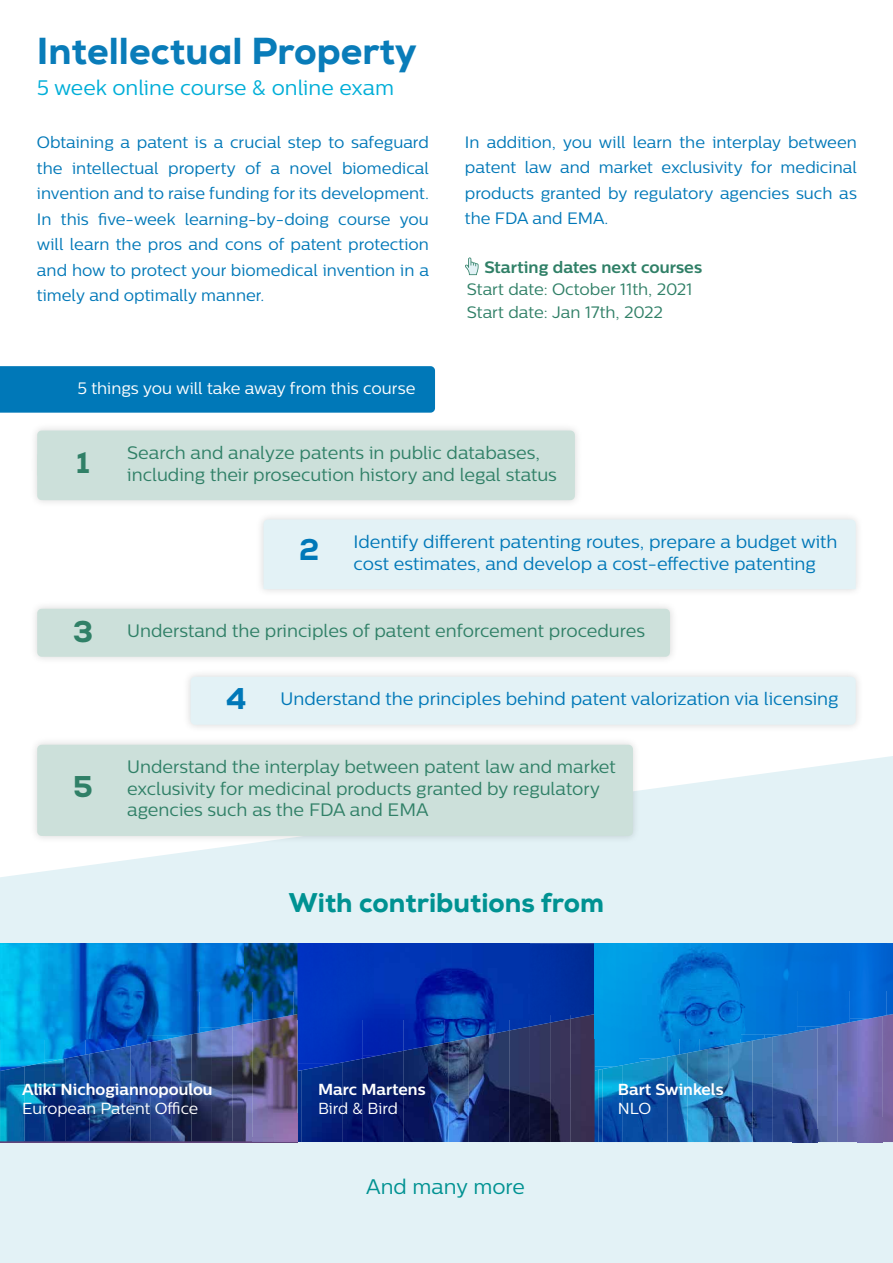
<style>
.page{position:relative;width:893px;height:1263px;background:#fff}
.page>*{position:absolute;margin:0;border:0;box-sizing:border-box;transform-origin:0 0}
.t1{font:800 37.5px "Nexa";color:#097cb9}
.t2{font:800 30px "Nexa";color:#308067}
.t3{font:800 27px "Nexa";color:#009292}
.t4{font:21px "Centrale Sans";color:#00aed8}
.t5{font:21px "Centrale Sans";color:#009292}
.t6{font:18px/21.6px "Centrale Sans";color:#308067}
.t7{font:18px/21.6px "Centrale Sans";color:#0078b8}
.t8{font:16.5px/25.5px "Centrale Sans";color:#0078b8;text-align:justify}
.t9{font:16.5px/22.5px "Centrale Sans";color:#308067}
.t10{font:16.5px "Centrale Sans";color:#fff}
.t11{font:700 16.5px "Centrale Sans";color:#308067}
.t12{font:700 15.9px "Centrale Sans";color:#fff}
.t13{font:15.9px "Centrale Sans";color:#fff}
.s1{font-family:"Nexa";font-weight:800;font-size:30px}
</style>
<div class="page">
<div style="left:0;top:756px;width:893px;height:507px;background:#e3f2f6"></div>
<div style="left:571px;top:1015px;width:24px;height:127px;background:#3a3153"></div>
<img style="left:550px;top:1023px;width:21px;height:119px">
<img style="left:530px;top:1026px;width:20px;height:116px">
<img style="left:509px;top:1030px;width:21px;height:112px">
<img style="left:489px;top:1034px;width:20px;height:108px">
<img style="left:469px;top:1039px;width:20px;height:103px">
<img style="left:448px;top:1039px;width:21px;height:103px">
<img style="left:428px;top:1043px;width:20px;height:99px">
<img style="left:404px;top:1047px;width:24px;height:95px">
<img style="left:383px;top:1055px;width:21px;height:87px">
<img style="left:363px;top:1055px;width:20px;height:87px">
<img style="left:342px;top:1063px;width:21px;height:79px">
<img style="left:322px;top:1063px;width:20px;height:79px">
<img style="left:302px;top:1071px;width:20px;height:71px">
<img style="left:298px;top:1071px;width:4px;height:71px">
<img style="left:298px;top:943px;width:232px;height:76px">
<img style="left:530px;top:943px;width:65px;height:72px">
<img style="left:530px;top:1015px;width:20px;height:11px">
<img style="left:550px;top:1015px;width:21px;height:8px">
<img style="left:570px;top:1015px;width:20px;height:4px">
<img style="left:298px;top:1019px;width:65px;height:44px">
<img style="left:363px;top:1019px;width:41px;height:36px">
<img style="left:403px;top:1019px;width:41px;height:28px">
<img style="left:444px;top:1019px;width:45px;height:20px">
<img style="left:489px;top:1019px;width:20px;height:15px">
<img style="left:509px;top:1019px;width:21px;height:11px">
<img style="left:444px;top:1039px;width:21px;height:4px">
<img style="left:403px;top:1047px;width:20px;height:4px">
<img style="left:363px;top:1055px;width:18px;height:3px">
<img style="left:298px;top:1063px;width:24px;height:8px">
<img style="left:322px;top:1063px;width:17px;height:3px">
<div style="left:0;top:366px;width:435px;height:47px;background:#0078b8"></div>
<div style="left:29px;top:422px;width:554px;height:86px;background:#000;opacity:.15"></div>
<div style="left:37px;top:430px;width:538px;height:48px;background:#cce0da;border-radius:4px"></div>
<div style="left:37px;top:452px;width:538px;height:48px;background:#cce0da;border-radius:4px"></div>
<div style="left:255px;top:511px;width:609px;height:86px;background:#000;opacity:.15"></div>
<div style="left:264px;top:519px;width:592px;height:70px;background:#e3f2f6"></div>
<div style="left:29px;top:600px;width:649px;height:65px;background:#000;opacity:.15"></div>
<div style="left:37px;top:609px;width:633px;height:48px;background:#cce0da;border-radius:4px"></div>
<div style="left:182px;top:668px;width:682px;height:65px;background:#000;opacity:.15"></div>
<div style="left:191px;top:677px;width:665px;height:48px;background:#e3f2f6;border-radius:4px"></div>
<div style="left:29px;top:736px;width:612px;height:108px;background:#000;opacity:.15"></div>
<div style="left:37px;top:745px;width:596px;height:91px;background:#cce0da;border-radius:4px"></div>
<svg style="left:0;top:1141px;width:297px;height:1px"></svg>
<img style="left:273px;top:1015px;width:24px;height:126px">
<img style="left:253px;top:1019px;width:20px;height:122px">
<img style="left:232px;top:1027px;width:21px;height:114px">
<img style="left:212px;top:1027px;width:20px;height:114px">
<img style="left:192px;top:1033px;width:20px;height:108px">
<img style="left:171px;top:1035px;width:21px;height:106px">
<img style="left:151px;top:1039px;width:20px;height:102px">
<img style="left:130px;top:1043px;width:21px;height:98px">
<img style="left:110px;top:1047px;width:20px;height:94px">
<img style="left:90px;top:1051px;width:20px;height:90px">
<img style="left:65px;top:1055px;width:25px;height:86px">
<img style="left:45px;top:1059px;width:20px;height:82px">
<img style="left:24px;top:1067px;width:21px;height:74px">
<img style="left:4px;top:1067px;width:20px;height:74px">
<img style="left:0;top:1071px;width:4px;height:70px">
<img style="left:0;top:943px;width:293px;height:48px">
<img style="left:293px;top:943px;width:4px;height:72px">
<img style="left:0;top:991px;width:147px;height:48px">
<img style="left:147px;top:991px;width:53px;height:44px">
<img style="left:200px;top:991px;width:53px;height:36px">
<img style="left:253px;top:991px;width:40px;height:28px">
<img style="left:253px;top:1019px;width:18px;height:4px">
<svg style="left:200px;top:1027px;width:12px;height:6px"></svg>
<img style="left:212px;top:1027px;width:17px;height:3px">
<img style="left:147px;top:1035px;width:20px;height:8px">
<img style="left:167px;top:1035px;width:21px;height:4px">
<img style="left:0;top:1039px;width:45px;height:28px">
<img style="left:45px;top:1039px;width:41px;height:20px">
<img style="left:86px;top:1039px;width:20px;height:16px">
<img style="left:106px;top:1039px;width:20px;height:12px">
<img style="left:126px;top:1039px;width:21px;height:8px">
<img style="left:45px;top:1059px;width:18px;height:3px">
<img style="left:0;top:1067px;width:21px;height:4px">
<img style="left:595px;top:1070px;width:7px;height:72px">
<img style="left:882px;top:1015px;width:11px;height:127px">
<img style="left:858px;top:1019px;width:24px;height:123px">
<img style="left:838px;top:1022px;width:20px;height:120px">
<img style="left:817px;top:1027px;width:21px;height:115px">
<img style="left:793px;top:1031px;width:24px;height:111px">
<img style="left:773px;top:1035px;width:20px;height:107px">
<img style="left:752px;top:1038px;width:21px;height:104px">
<img style="left:728px;top:1043px;width:24px;height:99px">
<img style="left:708px;top:1046px;width:20px;height:96px">
<img style="left:688px;top:1050px;width:20px;height:92px">
<img style="left:667px;top:1054px;width:21px;height:88px">
<img style="left:643px;top:1059px;width:24px;height:83px">
<img style="left:623px;top:1062px;width:20px;height:80px">
<img style="left:602px;top:1067px;width:21px;height:75px">
<img style="left:595px;top:943px;width:291px;height:48px">
<img style="left:886px;top:943px;width:7px;height:72px">
<img style="left:595px;top:991px;width:145px;height:48px">
<img style="left:740px;top:991px;width:57px;height:44px">
<img style="left:797px;top:991px;width:53px;height:36px">
<img style="left:850px;top:991px;width:36px;height:28px">
<img style="left:850px;top:1019px;width:19px;height:3px">
<svg style="left:797px;top:1027px;width:8px;height:5px"></svg>
<img style="left:805px;top:1027px;width:21px;height:4px">
<img style="left:740px;top:1035px;width:25px;height:8px">
<img style="left:765px;top:1035px;width:19px;height:3px">
<img style="left:595px;top:1039px;width:44px;height:28px">
<img style="left:639px;top:1039px;width:41px;height:20px">
<img style="left:679px;top:1039px;width:21px;height:15px">
<img style="left:700px;top:1039px;width:24px;height:11px">
<img style="left:724px;top:1039px;width:16px;height:7px">
<img style="left:639px;top:1058px;width:18px;height:4px">
<img style="left:595px;top:1066px;width:20px;height:4px">
<svg style="left:465px;top:257px;width:14px;height:18px"></svg>
<h1 class="t1" style="left:37px;top:27px;width:381px">Intellectual Property</h1>
<p class="t4" style="left:37px;top:76px;width:359px">5 week online course &amp; online exam</p>
<p class="t8" style="left:37px;top:129px;width:393px">Obtaining a patent is a crucial step to safeguard the intellectual property of a novel biomedical invention and to raise funding for its development.<br>In this five-week learning-by-doing course you will learn the pros and cons of patent protection and how to protect your biomedical invention in a timely and optimally manner.</p>
<p class="t8" style="left:465px;top:129px;width:393px">In addition, you will learn the interplay between patent law and market exclusivity for medicinal products granted by regulatory agencies such as the FDA and EMA.</p>
<p class="t11" style="left:484px;top:257px;width:219px">Starting dates next courses</p>
<p class="t9" style="left:467px;top:278px;width:227px">Start date: October 11th, 2021<br>Start date: Jan 17th, 2022</p>
<p class="t10" style="left:77px;top:378px;width:339px">5 things you will take away from this course</p>
<h2 class="t2" style="left:76px;top:443px;width:15px">1</h2>
<p class="t6" style="left:127px;top:442px;width:431px">Search and analyze patents in public databases, including their prosecution history and legal status</p>
<p class="t7" style="left:299px;top:531px;width:540px;text-indent:54px">Identify different patenting routes, prepare a budget with<br><sup>2</sup> cost estimates, and develop a cost-effective patenting</p>
<p class="t6" style="left:73px;top:620px;width:574px"><span class="s1">3</span> Understand the principles of patent enforcement procedures</p>
<h2 class="t2" style="left:73px;top:768px;width:21px">5</h2>
<p class="t7" style="left:226px;top:688px;width:614px"><span class="s1">4</span> Understand the principles behind patent valorization via licensing</p>
<p class="t6" style="left:127px;top:756px;width:490px">Understand the interplay between patent law and market exclusivity for medicinal products granted by regulatory agencies such as the FDA and EMA</p>
<h3 class="t3" style="left:289px;top:885px;width:317px">With contributions from</h3>
<p class="t12" style="left:22px;top:1080px;width:192px">Aliki Nichogiannopoulou</p>
<p class="t13" style="left:22px;top:1099px;width:178px">European Patent Office</p>
<p class="t12" style="left:318px;top:1080px;width:109px">Marc Martens</p>
<p class="t13" style="left:318px;top:1099px;width:81px">Bird &amp; Bird</p>
<p class="t5" style="left:366px;top:1174px;width:160px">And many more</p>
<p class="t12" style="left:618px;top:1080px;width:107px">Bart Swinkels</p>
<p class="t13" style="left:618px;top:1099px;width:35px">NLO</p>
</div>
